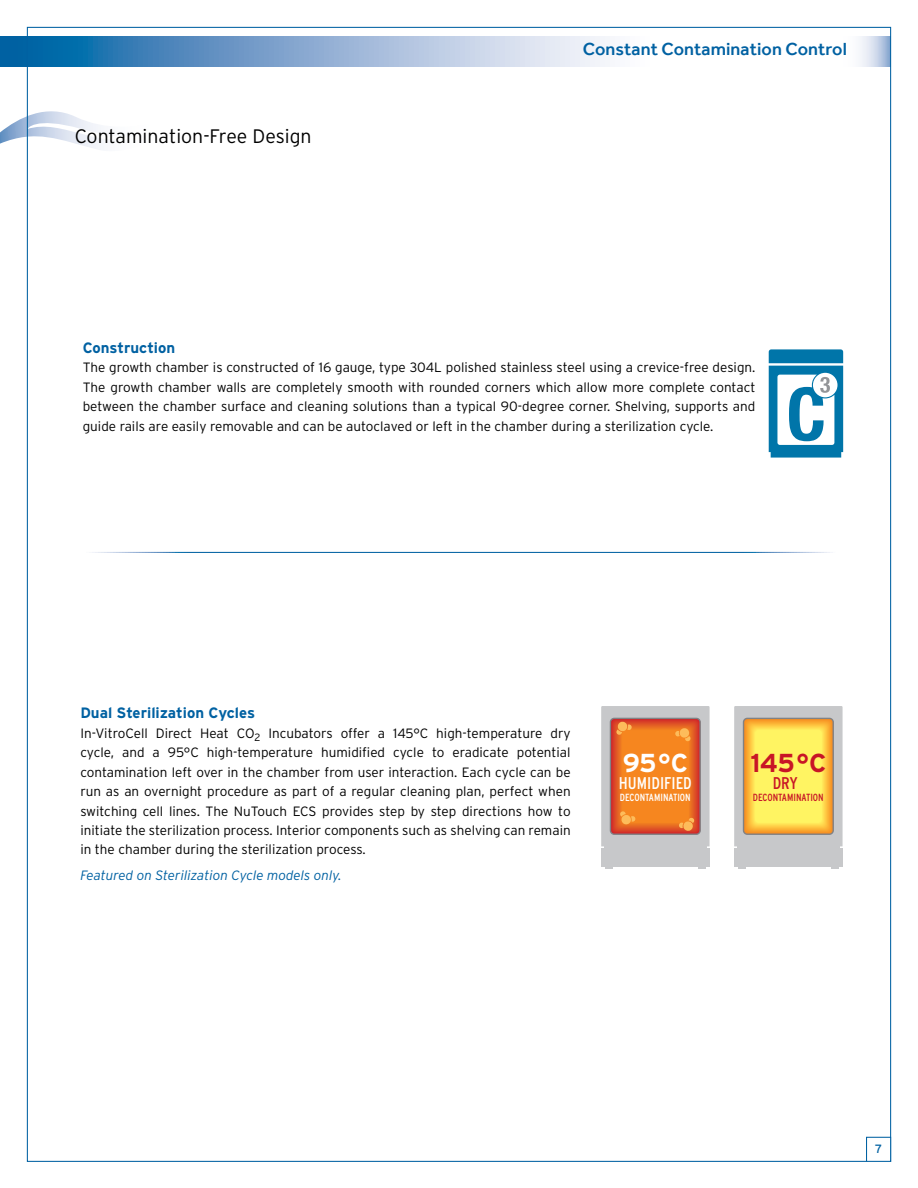
<style>
.page{position:relative;width:918px;height:1188px;background:#fff}
.page>*{position:absolute;margin:0;border:0;box-sizing:border-box;transform-origin:0 0}
.t1{font:700 25.95px "Interstate";color:#c81526}
.t2{font:700 25.95px "Interstate";color:#fff}
.t3{font:300 19.5px "Interstate";color:#000}
.t4{font:500 18px "Effra";letter-spacing:.005em;color:#0061a2}
.t5{font:condensed 16.95px "Interstate";color:#fff}
.t6{font:condensed 16.95px "Interstate";color:#c81526}
.t7{font:700 15px "Interstate";color:#0061a2}
.t8{font:300 13.5px/19.5px "Interstate";color:#000;text-align:justify}
.t9{font:italic 300 13.5px "Interstate";color:#0061a2}
.t10{font:12px "Interstate";color:#0061a2}
.t11{font:condensed 10.35px "Interstate";color:#c81526}
.t12{font:condensed 10.35px "Interstate";color:#fff}
</style>
<div class="page">
<svg style="left:0;top:103px;width:101px;height:58px"></svg>
<svg style="left:769px;top:349px;width:74px;height:109px"></svg>
<div style="left:734px;top:848px;width:109px;height:18px;background:#c7c8ca"></div>
<div style="left:737px;top:842px;width:103px;height:18px;background:#c7c8ca"></div>
<svg style="left:738px;top:866px;width:7px;height:3px"></svg>
<svg style="left:831px;top:866px;width:8px;height:3px"></svg>
<svg style="left:734px;top:706px;width:109px;height:140px;background:#dec38c"></svg>
<div style="left:755px;top:730px;width:67px;height:93px;background:#fff462;border-radius:4px"></div>
<div style="left:743px;top:718px;width:91px;height:117px;border:1px solid #808285;border-radius:4px"></div>
<div style="left:601px;top:848px;width:109px;height:18px;background:#c7c8ca"></div>
<div style="left:604px;top:842px;width:103px;height:18px;background:#c7c8ca"></div>
<svg style="left:605px;top:866px;width:7px;height:3px"></svg>
<svg style="left:698px;top:866px;width:8px;height:3px"></svg>
<svg style="left:601px;top:706px;width:109px;height:140px;background:#e29158"></svg>
<div style="left:610px;top:718px;width:91px;height:117px;border:1px solid #808285;border-radius:4px"></div>
<svg style="left:0;top:36px;width:610px;height:30px;background:#80a9cf"></svg>
<svg style="left:860px;top:36px;width:29px;height:30px"></svg>
<div style="left:866px;top:1137px;width:25px;height:25px;border:1px solid #0061a2"></div>
<h2 class="t3" style="left:75px;top:124px;width:238px">Contamination-Free Design</h2>
<h3 class="t4" style="left:583px;top:39px;width:266px">Constant Contamination Control</h3>
<p class="t7" style="left:83px;top:338px;width:94px">Construction</p>
<p class="t8" style="left:83px;top:358px;width:674px">The growth chamber is constructed of 16 gauge, type 304L polished stainless steel using a crevice-free design.<br>The growth chamber walls are completely smooth with rounded corners which allow more complete contact between the chamber surface and cleaning solutions than a typical 90-degree corner. Shelving, supports and guide rails are easily removable and can be autoclaved or left in the chamber during a sterilization cycle.</p>
<p class="t7" style="left:80px;top:704px;width:176px">Dual Sterilization Cycles</p>
<p class="t8" style="left:80px;top:723px;width:492px">In-VitroCell Direct Heat CO<sub>2</sub> Incubators offer a 145°C high-temperature dry cycle, and a 95°C high-temperature humidified cycle to eradicate potential contamination left over in the chamber from user interaction. Each cycle can be run as an overnight procedure as part of a regular cleaning plan, perfect when switching cell lines. The NuTouch ECS provides step by step directions how to initiate the sterilization process. Interior components such as shelving can remain in the chamber during the sterilization process.</p>
<p class="t9" style="left:80px;top:867px;width:263px">Featured on Sterilization Cycle models only.</p>
<h1 class="t2" style="left:623px;top:749px;width:67px">95°C</h1>
<p class="t12" style="left:620px;top:792px;width:72px">DECONTAMINATION</p>
<p class="t5" style="left:619px;top:774px;width:74px">HUMIDIFIED</p>
<h1 class="t1" style="left:750px;top:749px;width:78px">145°C</h1>
<p class="t11" style="left:753px;top:792px;width:72px">DECONTAMINATION</p>
<p class="t6" style="left:773px;top:774px;width:27px">DRY</p>
<p class="t10" style="left:875px;top:1141px;width:9px">7</p>
</div>
